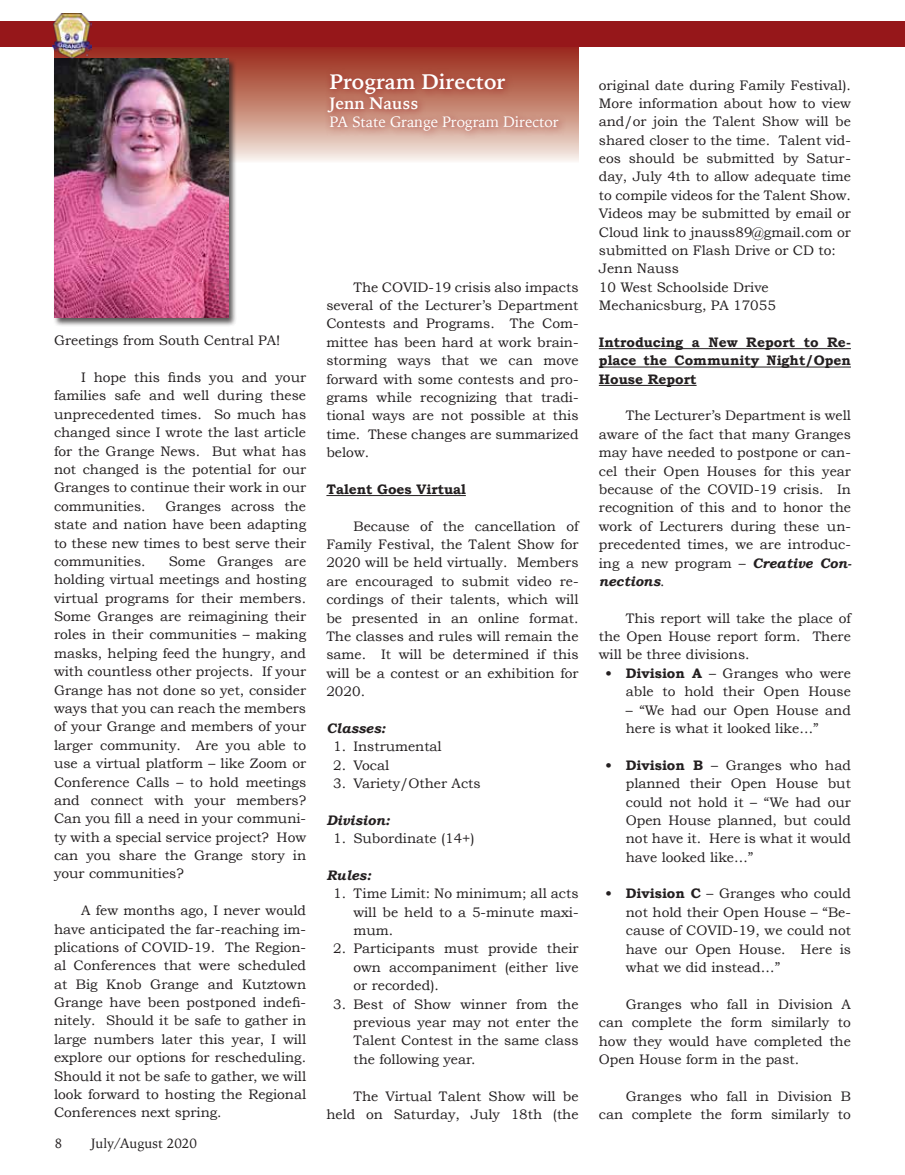
<style>
.page{position:relative;width:905px;height:1175px;background:#fff}
.page>*{position:absolute;margin:0;border:0;box-sizing:border-box;transform-origin:0 0}
.t1{font:700 21px "Iowan Old Style";color:#fff}
.t2{font:700 16.5px "Iowan Old Style";color:#fff}
.t3{font:15px "Iowan Old Style";color:#fff}
.t4{font:13.8px/18.5px "Bookman Old Style";color:#231f20;text-align:justify}
.t5{font:700 13.8px/18.3px "Bookman Old Style";color:#231f20;text-align:justify}
.t6{font:italic 700 13.8px "Bookman Old Style";color:#231f20}
.t7{font:13.5px "Iowan Old Style";color:#231f20}
.s1{font-weight:700;font-style:italic}
.s2{font-weight:700}
</style>
<div class="page">
<svg style="left:91px;top:47px;width:487px;height:114px;background:#c38174"></svg>
<hr style="left:326px;top:495px;width:140px;height:1px;background:#231f20">
<hr style="left:598px;top:348px;width:252px;height:1px;background:#231f20">
<hr style="left:598px;top:366px;width:252px;height:1px;background:#231f20">
<hr style="left:598px;top:385px;width:98px;height:1px;background:#231f20">
<div style="left:53px;top:58px;width:185px;height:269px;background:#231f20;opacity:.75"></div>
<img style="left:54px;top:59px;width:174px;height:258px">
<div style="left:0;top:21px;width:904px;height:26px;background:#96171a"></div>
<img style="left:53px;top:14px;width:38px;height:44px">
<div style="left:323px;top:68px;width:245px;height:72px;background:#96171a;opacity:.75"></div>
<p class="t4" style="left:54px;top:331px;width:228px">Greetings from South Central PA!</p>
<p class="t4" style="left:54px;top:368px;width:254px;text-indent:27px">I hope this finds you and your families safe and well during these unprecedented times. So much has changed since I wrote the last article for the Grange News. But what has not changed is the potential for our Granges to continue their work in our communities.</p>
<p class="t4" style="left:54px;top:497px;width:254px;text-indent:111px">Granges across the state and nation have been adapting to these new times to best serve their communities.</p>
<p class="t4" style="left:54px;top:552px;width:254px;text-indent:115px">Some Granges are holding virtual meetings and hosting virtual programs for their members.<br>Some Granges are reimagining their roles in their communities – making masks, helping feed the hungry, and with countless other projects. If your Grange has not done so yet, consider ways that you can reach the members of your Grange and members of your larger community. Are you able to use a virtual platform – like Zoom or Conference Calls – to hold meetings and connect with your members?<br>Can you fill a need in your communi&shy;ty with a special service project? How can you share the Grange story in your communities?</p>
<p class="t4" style="left:54px;top:901px;width:254px;text-indent:27px">A few months ago, I never would have anticipated the far-reaching im&shy;plications of COVID-19. The Region&shy;al Conferences that were scheduled at Big Knob Grange and Kutztown Grange have been postponed indefi&shy;nitely. Should it be safe to gather in large numbers later this year, I will explore our options for rescheduling.<br>Should it not be safe to gather, we will look forward to hosting the Regional Conferences next spring.</p>
<p class="t7" style="left:55px;top:1131px;width:9px">8</p>
<p class="t7" style="left:91px;top:1131px;width:107px">July/August 2020</p>
<h1 class="t1" style="left:329px;top:63px;width:177px">Program Director</h1>
<p class="t2" style="left:329px;top:88px;width:90px">Jenn Nauss</p>
<p class="t3" style="left:329px;top:108px;width:231px">PA State Grange Program Director</p>
<p class="t4" style="left:326px;top:278px;width:254px;text-indent:27px">The COVID-19 crisis also impacts several of the Lecturer’s Department Contests and Programs. The Com&shy;mittee has been hard at work brain&shy;storming ways that we can move forward with some contests and pro&shy;grams while recognizing that tradi&shy;tional ways are not possible at this time. These changes are summarized below.</p>
<p class="t5" style="left:326px;top:480px;width:141px">Talent Goes Virtual</p>
<p class="t4" style="left:326px;top:516px;width:254px;text-indent:27px">Because of the cancellation of Family Festival, the Talent Show for 2020 will be held virtually. Members are encouraged to submit video re&shy;cordings of their talents, which will be presented in an online format.<br>The classes and rules will remain the same. It will be determined if this will be a contest or an exhibition for 2020.</p>
<p class="t6" style="left:326px;top:720px;width:61px">Classes:</p>
<p class="t4" style="left:333px;top:737px;width:110px">1. Instrumental</p>
<p class="t4" style="left:333px;top:755px;width:57px">2. Vocal</p>
<p class="t4" style="left:333px;top:774px;width:149px">3. Variety/Other Acts</p>
<p class="t6" style="left:326px;top:811px;width:65px">Division:</p>
<p class="t4" style="left:333px;top:829px;width:143px">1. Subordinate (14+)</p>
<p class="t6" style="left:326px;top:867px;width:46px">Rules:</p>
<p class="t4" style="left:353px;top:884px;width:227px;text-indent:-20px">1. Time Limit: No minimum; all acts will be held to a 5-minute maxi&shy;mum.</p>
<p class="t4" style="left:353px;top:939px;width:227px;text-indent:-20px">2. Participants must provide their own accompaniment (either live or recorded).</p>
<p class="t4" style="left:353px;top:994px;width:227px;text-indent:-20px">3. Best of Show winner from the previous year may not enter the Talent Contest in the same class the following year.</p>
<p class="t4" style="left:326px;top:1086px;width:254px;text-align:right">The Virtual Talent Show will be held on Saturday, July 18th (the</p>
<p class="t4" style="left:598px;top:76px;width:254px;text-align:left">original date during Family Festival).<br>More information about how to view and/or join the Talent Show will be shared closer to the time. Talent vid&shy;eos should be submitted by Satur&shy;day, July 4th to allow adequate time to compile videos for the Talent Show.<br>Videos may be submitted by email or<br>Cloud link to jnauss89@gmail.com or submitted on Flash Drive or CD to:<br>Jenn Nauss<br>10 West Schoolside Drive<br>Mechanicsburg, PA 17055</p>
<p class="t5" style="left:598px;top:333px;width:254px">Introducing a New Report to Re&shy;place the Community Night/Open House Report</p>
<p class="t4" style="left:598px;top:406px;width:254px;text-indent:27px">The Lecturer’s Department is well aware of the fact that many Granges may have needed to postpone or can&shy;cel their Open Houses for this year because of the COVID-19 crisis. In recognition of this and to honor the work of Lecturers during these un&shy;precedented times, we are introduc&shy;ing a new program – <span class="s1">Creative Con&shy;nections</span>.</p>
<p class="t4" style="left:598px;top:608px;width:254px;text-indent:27px">This report will take the place of the Open House report form. There will be three divisions.</p>
<p class="t4" style="left:605px;top:664px;width:247px;text-align:right"><span class="s2">• Division A</span> – Granges who were able to hold their Open House</p>
<p class="t4" style="left:625px;top:700px;width:226px">– “We had our Open House and here is what it looked like…”</p>
<p class="t4" style="left:625px;top:756px;width:227px;text-indent:-20px"><span class="s2">• Division B</span> – Granges who had planned their Open House but could not hold it – “We had our Open House planned, but could not have it. Here is what it would have looked like…”</p>
<p class="t4" style="left:625px;top:884px;width:227px;text-indent:-20px"><span class="s2">• Division C</span> – Granges who could not hold their Open House – “Be&shy;cause of COVID-19, we could not have our Open House. Here is what we did instead…”</p>
<p class="t4" style="left:598px;top:994px;width:254px;text-indent:27px">Granges who fall in Division A can complete the form similarly to how they would have completed the Open House form in the past.</p>
<p class="t4" style="left:598px;top:1086px;width:254px;text-align:right">Granges who fall in Division B can complete the form similarly to</p>
</div>
